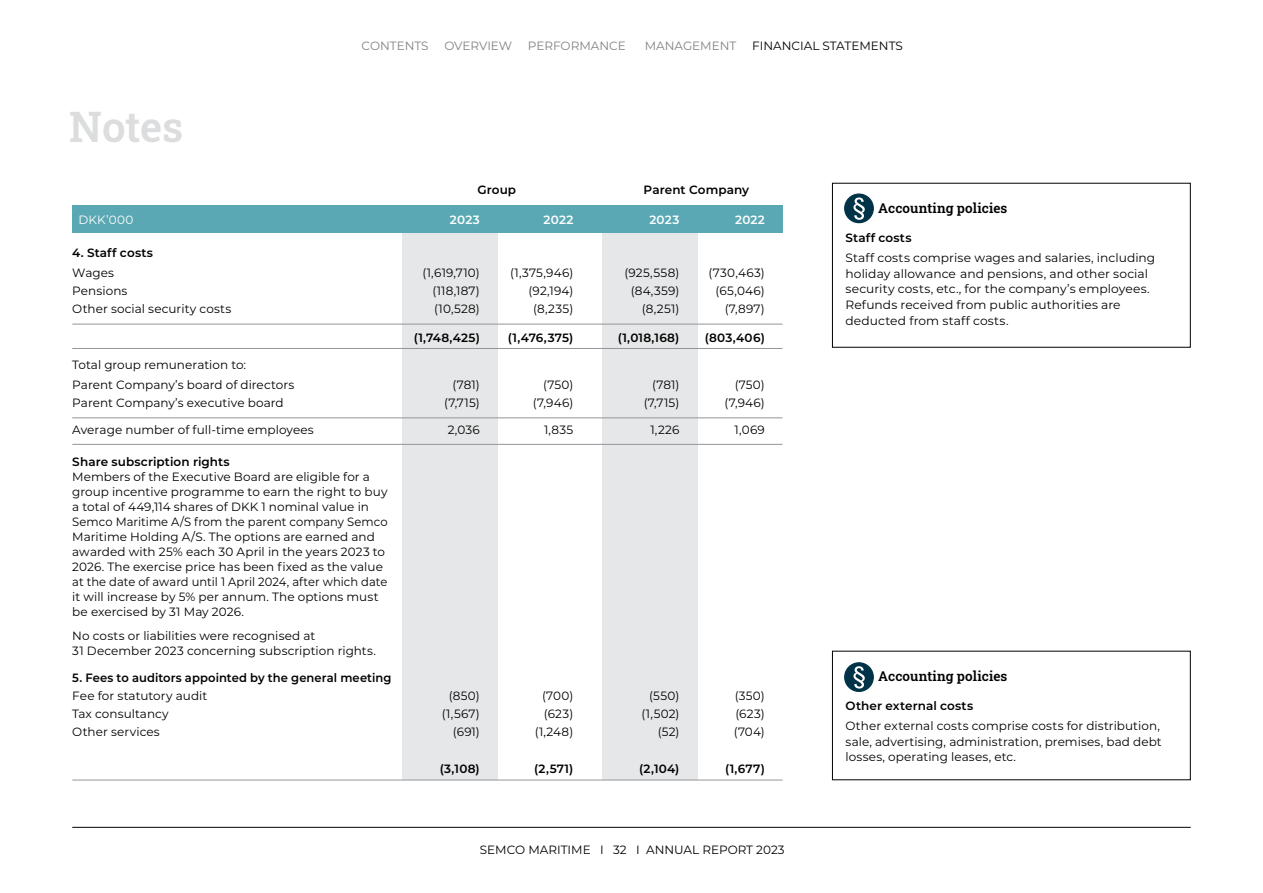
<style>
.page{position:relative;width:1263px;height:893px;background:#fff}
.page>*{position:absolute;margin:0;border:0;box-sizing:border-box;transform-origin:0 0}
.t1{font:600 42px "Roboto Slab";color:#dcddde}
.t2{font:600 13.5px "Roboto Slab";letter-spacing:.01em;color:#000}
.t3{font:12px/15px "Montserrat";letter-spacing:.005em;color:#000}
.t4{font:600 12px "Montserrat";letter-spacing:.01em;color:#000}
.t5{font:600 12px "Montserrat";letter-spacing:.01em;color:#000;scale:.96 1}
.t6{font:12px "Montserrat";color:#808285}
.t7{font:600 12px "Montserrat";letter-spacing:.02em;color:#fff}
.t8{font:12px "Montserrat";letter-spacing:.02em;color:#fff}
</style>
<div class="page">
<hr style="left:72px;top:827px;width:1119px;height:1px;background:#000">
<div style="left:832px;top:183px;width:359px;height:165px;border:1px solid #000"></div>
<div style="left:602px;top:233px;width:95px;height:546px;background:#e6e7e8"></div>
<div style="left:402px;top:233px;width:95px;height:546px;background:#e6e7e8"></div>
<div style="left:72px;top:205px;width:710px;height:28px;background:#59a8b3"></div>
<hr style="left:72px;top:324px;width:710px;height:1px;background:#939598">
<hr style="left:72px;top:348px;width:710px;height:1px;background:#939598">
<hr style="left:72px;top:418px;width:710px;height:1px;background:#939598">
<hr style="left:72px;top:444px;width:710px;height:1px;background:#939598">
<hr style="left:72px;top:780px;width:710px;height:1px;background:#939598">
<div style="left:845px;top:194px;width:28px;height:29px;background:#003347;border-radius:50%"></div>
<div style="left:844px;top:193px;width:30px;height:30px;border:1px solid #003347;border-radius:50%"></div>
<svg style="left:853px;top:197px;width:12px;height:23px"></svg>
<div style="left:845px;top:663px;width:28px;height:28px;background:#003347;border-radius:50%"></div>
<div style="left:844px;top:662px;width:30px;height:30px;border:1px solid #003347;border-radius:50%"></div>
<svg style="left:853px;top:666px;width:12px;height:22px"></svg>
<h1 class="t1" style="left:69px;top:98px;width:115px">Notes</h1>
<p class="t6" style="left:362px;top:37px;width:69px">CONTENTS</p>
<p class="t6" style="left:444px;top:37px;width:69px">OVERVIEW</p>
<p class="t6" style="left:528px;top:37px;width:99px">PERFORMANCE</p>
<p class="t6" style="left:645px;top:37px;width:93px">MANAGEMENT</p>
<p class="t3" style="left:752px;top:38px;width:152px">FINANCIAL STATEMENTS</p>
<p class="t4" style="left:477px;top:182px;width:40px">Group</p>
<p class="t4" style="left:644px;top:182px;width:107px">Parent Company</p>
<p class="t8" style="left:79px;top:211px;width:56px">DKK’000</p>
<p class="t7" style="left:450px;top:211px;width:31px">2023</p>
<p class="t7" style="left:544px;top:211px;width:31px">2022</p>
<p class="t7" style="left:649px;top:211px;width:31px">2023</p>
<p class="t7" style="left:735px;top:211px;width:31px">2022</p>
<p class="t4" style="left:72px;top:244px;width:82px">4. Staff costs</p>
<p class="t3" style="left:72px;top:265px;width:43px">Wages</p>
<p class="t3" style="left:422px;top:265px;width:59px">(1,619,710)</p>
<p class="t3" style="left:510px;top:265px;width:65px">(1,375,946)</p>
<p class="t3" style="left:624px;top:265px;width:56px">(925,558)</p>
<p class="t3" style="left:709px;top:265px;width:58px">(730,463)</p>
<p class="t3" style="left:72px;top:283px;width:57px">Pensions</p>
<p class="t3" style="left:432px;top:283px;width:49px">(118,187)</p>
<p class="t3" style="left:529px;top:283px;width:46px">(92,194)</p>
<p class="t3" style="left:631px;top:283px;width:50px">(84,359)</p>
<p class="t3" style="left:715px;top:283px;width:51px">(65,046)</p>
<p class="t3" style="left:72px;top:301px;width:161px">Other social security costs</p>
<p class="t3" style="left:434px;top:301px;width:47px">(10,528)</p>
<p class="t3" style="left:533px;top:301px;width:42px">(8,235)</p>
<p class="t3" style="left:642px;top:301px;width:39px">(8,251)</p>
<p class="t3" style="left:725px;top:301px;width:42px">(7,897)</p>
<p class="t4" style="left:414px;top:329px;width:68px">(1,748,425)</p>
<p class="t4" style="left:508px;top:329px;width:67px">(1,476,375)</p>
<p class="t4" style="left:618px;top:329px;width:63px">(1,018,168)</p>
<p class="t4" style="left:705px;top:329px;width:62px">(803,406)</p>
<p class="t3" style="left:72px;top:354px;width:224px;line-height:20.1px">Total group remuneration to:<br>Parent Company’s board of directors</p>
<p class="t3" style="left:453px;top:377px;width:29px">(781)</p>
<p class="t3" style="left:543px;top:377px;width:32px">(750)</p>
<p class="t3" style="left:652px;top:377px;width:29px">(781)</p>
<p class="t3" style="left:735px;top:377px;width:32px">(750)</p>
<p class="t3" style="left:72px;top:395px;width:213px">Parent Company’s executive board</p>
<p class="t3" style="left:444px;top:395px;width:37px">(7,715)</p>
<p class="t3" style="left:533px;top:395px;width:42px">(7,946)</p>
<p class="t3" style="left:644px;top:395px;width:37px">(7,715)</p>
<p class="t3" style="left:724px;top:395px;width:42px">(7,946)</p>
<p class="t3" style="left:72px;top:421px;width:243px">Average number of full-time employees</p>
<p class="t3" style="left:448px;top:421px;width:34px">2,036</p>
<p class="t3" style="left:544px;top:421px;width:31px">1,835</p>
<p class="t3" style="left:650px;top:421px;width:30px">1,226</p>
<p class="t3" style="left:734px;top:421px;width:32px">1,069</p>
<p class="t4" style="left:72px;top:453px;width:159px">Share subscription rights</p>
<p class="t3" style="left:72px;top:469px;width:317px">Members of the Executive Board are eligible for a group incentive programme to earn the right to buy a total of 449,114 shares of DKK 1 nominal value in Semco Maritime A/S from the parent company Semco Maritime Holding A/S. The options are earned and awarded with 25% each 30 April in the years 2023 to 2026. The exercise price has been fixed as the value at the date of award until 1 April 2024, after which date it will increase by 5% per annum. The options must be exercised by 31 May 2026.</p>
<p class="t3" style="left:72px;top:627px;width:305px">No costs or liabilities were recognised at<br>31 December 2023 concerning subscription rights.</p>
<p class="t5" style="left:72px;top:669px;width:334px">5. Fees to auditors appointed by the general meeting</p>
<p class="t3" style="left:72px;top:688px;width:137px">Fee for statutory audit</p>
<p class="t3" style="left:449px;top:688px;width:32px">(850)</p>
<p class="t3" style="left:542px;top:688px;width:33px">(700)</p>
<p class="t3" style="left:649px;top:688px;width:32px">(550)</p>
<p class="t3" style="left:735px;top:688px;width:32px">(350)</p>
<p class="t3" style="left:72px;top:706px;width:98px">Tax consultancy</p>
<p class="t3" style="left:442px;top:706px;width:39px">(1,567)</p>
<p class="t3" style="left:544px;top:706px;width:31px">(623)</p>
<p class="t3" style="left:641px;top:706px;width:39px">(1,502)</p>
<p class="t3" style="left:735px;top:706px;width:31px">(623)</p>
<p class="t3" style="left:72px;top:724px;width:89px">Other services</p>
<p class="t3" style="left:453px;top:724px;width:28px">(691)</p>
<p class="t3" style="left:535px;top:724px;width:40px">(1,248)</p>
<p class="t3" style="left:658px;top:724px;width:23px">(52)</p>
<p class="t3" style="left:734px;top:724px;width:33px">(704)</p>
<p class="t4" style="left:440px;top:761px;width:42px">(3,108)</p>
<p class="t4" style="left:534px;top:761px;width:41px">(2,571)</p>
<p class="t4" style="left:639px;top:761px;width:42px">(2,104)</p>
<p class="t4" style="left:725px;top:761px;width:41px">(1,677)</p>
<p class="t3" style="left:480px;top:841px;width:306px">SEMCO MARITIME I 32 I ANNUAL REPORT 2023</p>
<p class="t2" style="left:878px;top:199px;width:131px">Accounting policies</p>
<p class="t4" style="left:845px;top:229px;width:67px">Staff costs</p>
<p class="t3" style="left:845px;top:249px;width:311px;line-height:15.8px">Staff costs comprise wages and salaries, including holiday allowance and pensions, and other social security costs, etc., for the company’s employees.<br>Refunds received from public authorities are deducted from staff costs.</p>
<p class="t2" style="left:878px;top:667px;width:131px">Accounting policies</p>
<p class="t4" style="left:845px;top:697px;width:129px">Other external costs</p>
<p class="t3" style="left:845px;top:717px;width:318px;line-height:15.8px">Other external costs comprise costs for distribution, sale, advertising, administration, premises, bad debt losses, operating leases, etc.</p>
</div>
